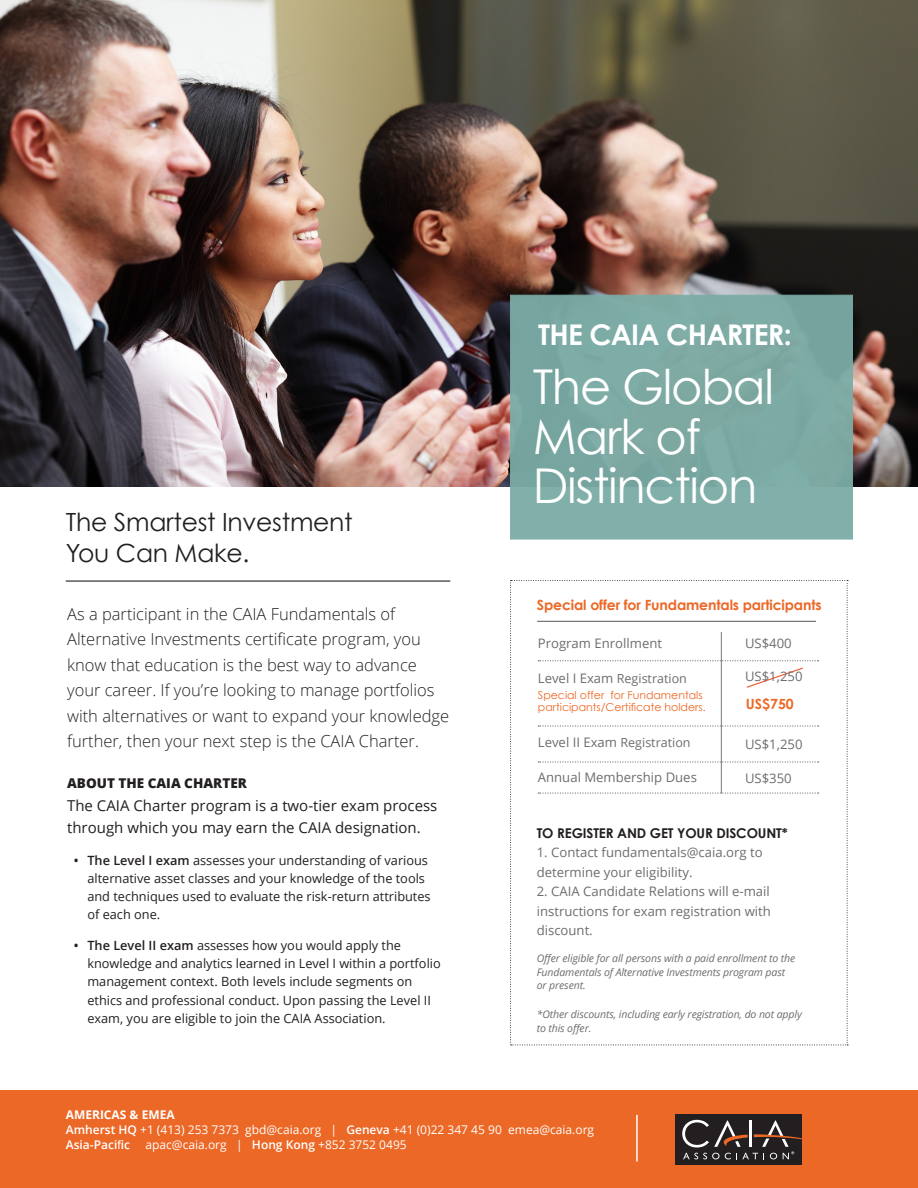
<style>
.page{position:relative;width:918px;height:1188px;background:#fff}
.page>*{position:absolute;margin:0;border:0;box-sizing:border-box;transform-origin:0 0}
.Default{font:48px/49.5px "Century Gothic";letter-spacing:-.025em;color:#fff}
.Default-2{font:700 28.5px "Century Gothic";letter-spacing:-.025em;color:#fff}
.Default-3{font:25.05px/31.3px "Century Gothic";letter-spacing:-.01em;color:#231f20}
.Default-4{font:300 16.5px/25.5px "Open Sans";color:#231f20}
.Default-5{font:15px/22.5px "Open Sans";color:#231f20}
.Default-6{font:700 14.1px "Century Gothic";letter-spacing:-.01em;color:#ec6826}
.Default-7{font:700 13.5px "Century Gothic";letter-spacing:-.01em;color:#231f20}
.Default-8{font:800 13.5px "Open Sans";color:#231f20}
.Default-9{font:13.2px/19.5px "Open Sans";color:#6c6d70}
.t1{font:12.75px/18px "Open Sans";color:#231f20}
.Default-10{font:12.45px "Open Sans";color:#6c6d70}
.Default-11{font:12px/15.1px "Open Sans";color:#fff}
.Default-12{font:10.95px/12.5px "Century Gothic";color:#ec6826}
.Default-13{font:italic 10.5px/13.5px "Open Sans";letter-spacing:-.01em;color:#6c6d70}
.s1{font-weight:600}
.s2{font-size:13.2px}
.s3{font-weight:700}
.s4{font-family:"Arial"}
</style>
<div class="page">
<div style="left:0;top:1091px;width:918px;height:97px;background:#ec6826"></div>
<img style="left:0;top:0;width:918px;height:486px">
<div style="left:510px;top:295px;width:343px;height:244px;background:#7baca6;border:1px solid #7baca6"></div>
<hr style="left:636px;top:1115px;width:2px;height:47px;background:#fff">
<div style="left:675px;top:1114px;width:126px;height:51px;background:#231f20"></div>
<svg style="left:682px;top:1120px;width:120px;height:39px"></svg>
<hr style="left:66px;top:580px;width:384px;height:2px;background:#231f20">
<svg style="left:510px;top:580px;width:338px;height:466px"></svg>
<p class="Default-2" style="left:538px;top:317px;width:255px">THE CAIA CHARTER:</p>
<p class="Default-3" style="left:66px;top:506px;width:289px">The Smartest Investment<br>You Can Make.</p>
<p class="Default-4" style="left:67px;top:600px;width:384px">As a participant in the CAIA Fundamentals of Alternative Investments certificate program, you know that education is the best way to advance your career. If you’re looking to manage portfolios with alternatives or want to expand your knowledge further, then your next step is the CAIA Charter.</p>
<p class="Default-8" style="left:67px;top:773px;width:181px">ABOUT THE CAIA CHARTER</p>
<p class="Default-5" style="left:67px;top:794px;width:372px">The CAIA Charter program is a two-tier exam process through which you may earn the CAIA designation.</p>
<p class="t1" style="left:87px;top:851px;width:345px;text-indent:-14px"><span class="s1">• The Level I exam</span> assesses your understanding of various alternative asset classes and your knowledge of the tools and techniques used to evaluate the risk-return attributes of each one.</p>
<p class="t1" style="left:87px;top:937px;width:355px;text-indent:-14px"><span class="s1">• The Level II exam</span> assesses how you would apply the knowledge and analytics learned in Level I within a portfolio management context. Both levels include segments on ethics and professional conduct. Upon passing the Level II exam, you are eligible to join the CAIA Association.</p>
<p class="Default" style="left:533px;top:361px;width:243px">The Global<br>Mark of<br>Distinction</p>
<p class="Default-6" style="left:537px;top:596px;width:286px">Special offer for Fundamentals participants</p>
<p class="Default-9" style="left:538px;top:634px;width:126px">Program Enrollment</p>
<p class="Default-10" style="left:538px;top:670px;width:151px"><span class="s2">Level I Exam</span> Registration</p>
<p class="Default-9" style="left:745px;top:634px;width:48px">US$400</p>
<p class="Default-9" style="left:745px;top:667px;width:59px">US$1,250</p>
<p class="Default-12" style="left:538px;top:688px;width:169px">Special offer for Fundamentals participants/Certificate holders.</p>
<p class="Default-6" style="left:746px;top:695px;width:49px">US$750</p>
<p class="Default-10" style="left:538px;top:734px;width:154px"><span class="s2">Level II Exam</span> Registration</p>
<p class="Default-9" style="left:538px;top:767px;width:161px">Annual Membership Dues</p>
<p class="Default-9" style="left:745px;top:734px;width:59px">US$1,250</p>
<p class="Default-9" style="left:745px;top:769px;width:48px">US$350</p>
<p class="Default-7" style="left:537px;top:824px;width:252px">TO REGISTER AND GET YOUR DISCOUNT*</p>
<p class="Default-9" style="left:537px;top:842px;width:227px">1. Contact fundamentals@caia.org to determine your eligibility.</p>
<p class="Default-9" style="left:537px;top:881px;width:236px;text-align:justify">2. CAIA Candidate Relations will e-mail instructions for exam registration with discount.</p>
<p class="Default-13" style="left:537px;top:951px;width:260px">Offer eligible for all persons with a paid enrollment to the<br>Fundamentals of Alternative Investments program past or present.</p>
<p class="Default-13" style="left:537px;top:1007px;width:267px">*Other discounts, including early registration, do not apply to this offer.</p>
<p class="Default-11" style="left:66px;top:1107px;width:530px"><span class="s3">AMERICAS &amp; EMEA<br></span><span class="s1">Amherst HQ</span> +1 (413) 253 7373 gbd@caia.org | <span class="s1">Geneva</span> +41 (0)22 347 45 90 emea@caia.org<br><span class="s1">Asia-Paci</span><span class="s4">f</span><span class="s1">ic</span></p>
<p class="Default-11" style="left:146px;top:1137px;width:263px">apac@caia.org | <span class="s1">Hong Kong</span> +852 3752 0495</p>
</div>
